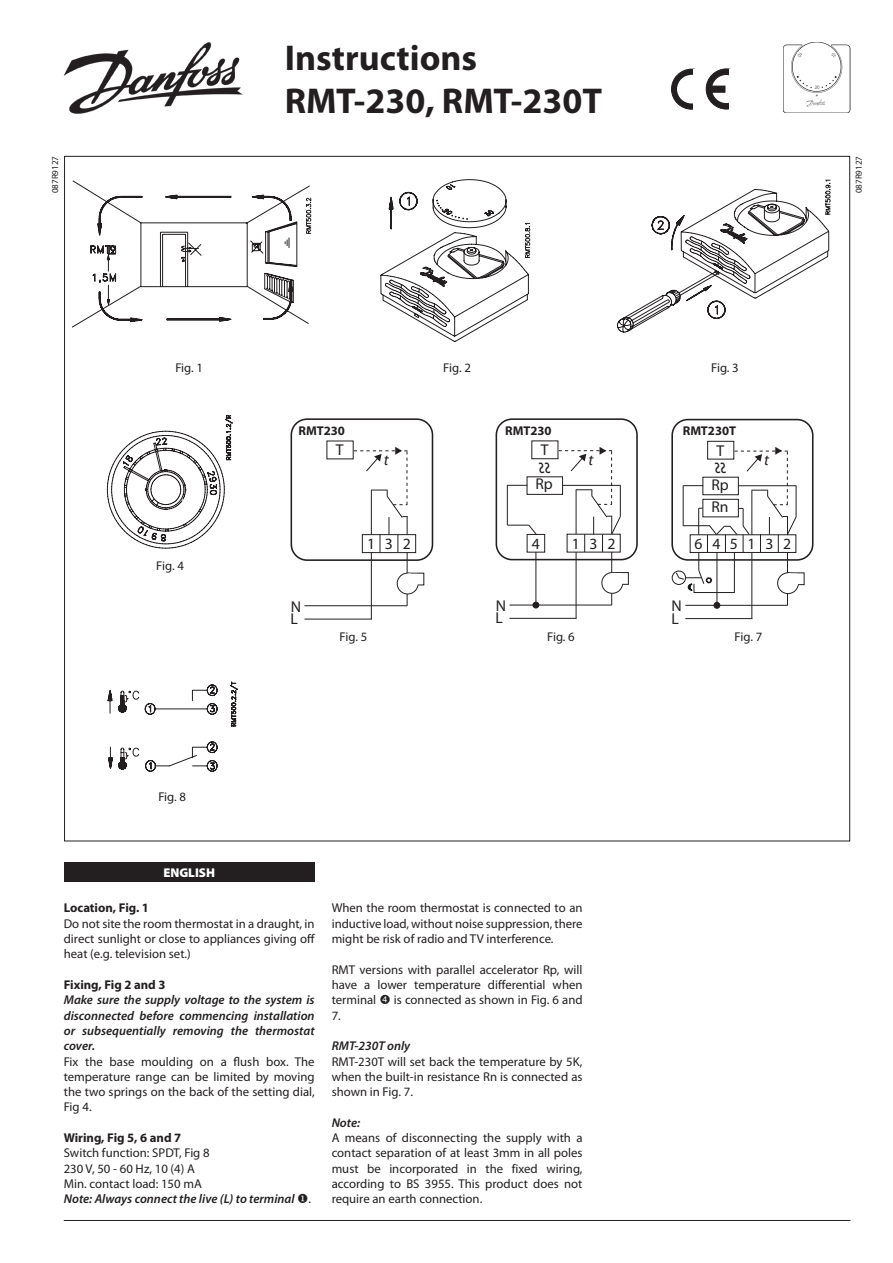
<style>
.page{position:relative;width:893px;height:1263px;background:#fff}
.page>*{position:absolute;margin:0;border:0;box-sizing:border-box;transform-origin:0 0}
.t1{font:700 36px "Myriad Pro";color:#231f20}
.t2{font:15.75px/12.6px "Myriad";color:#231f20}
.t3{font:italic 15.75px "Myriad";color:#231f20}
.t4{font:15.6px/12.6px "Myriad";letter-spacing:.62em;color:#231f20}
.t5{font:italic 15.6px "Myriad";color:#231f20}
.t6{font:12.75px/15.3px "Myriad Pro";color:#231f20;text-align:justify}
.t7{font:italic 600 12.75px/15.3px "Myriad Pro";color:#231f20;text-align:justify}
.t8{font:700 12.75px "Myriad Pro";color:#231f20}
.t9{font:900 12.75px "Myriad Pro";color:#fff}
.t10{font:9px "Myriad Pro";color:#231f20}
.s1{font-weight:400;font-style:normal}
</style>
<div class="page">
<img style="left:64px;top:43px;width:178px;height:70px">
<svg style="left:671px;top:69px;width:41px;height:40px"></svg>
<div style="left:671px;top:69px;width:41px;height:40px;border:1px solid #231f20;border-radius:50%"></div>
<div style="left:694px;top:69px;width:18px;height:40px;background:#fff"></div>
<div style="left:677px;top:75px;width:29px;height:28px;background:#fff;border-radius:50%"></div>
<div style="left:706px;top:69px;width:41px;height:40px;background:#231f20;border-radius:50%"></div>
<div style="left:706px;top:69px;width:41px;height:40px;border:1px solid #231f20;border-radius:50%"></div>
<svg style="left:711px;top:75px;width:30px;height:29px"></svg>
<div style="left:711px;top:74px;width:30px;height:30px;border:1px solid #231f20;border-radius:50%"></div>
<div style="left:729px;top:69px;width:19px;height:43px;background:#fff"></div>
<div style="left:711px;top:86px;width:14px;height:6px;background:#231f20"></div>
<img style="left:783px;top:43px;width:67px;height:70px">
<svg style="left:72px;top:180px;width:240px;height:148px"></svg>
<svg style="left:380px;top:179px;width:151px;height:162px"></svg>
<svg style="left:617px;top:180px;width:214px;height:152px"></svg>
<svg style="left:107px;top:415px;width:126px;height:133px"></svg>
<hr style="left:576px;top:490px;width:1px;height:129px;background:#231f20">
<hr style="left:611px;top:516px;width:1px;height:89px;background:#231f20">
<div style="left:602px;top:572px;width:21px;height:21px;background:#fff;border-radius:50%"></div>
<div style="left:601px;top:572px;width:22px;height:22px;border:1px solid #231f20;border-radius:50%"></div>
<div style="left:612px;top:572px;width:17px;height:13px;background:#fff;border:1px solid #231f20"></div>
<hr style="left:509px;top:618px;width:67px;height:1px;background:#231f20">
<hr style="left:509px;top:605px;width:103px;height:1px;background:#231f20">
<div style="left:531px;top:440px;width:27px;height:19px;border:1px solid #231f20"></div>
<div style="left:527px;top:476px;width:36px;height:19px;border:1px solid #231f20"></div>
<div style="left:527px;top:534px;width:18px;height:18px;border:1px solid #231f20"></div>
<svg style="left:508px;top:485px;width:19px;height:1px"></svg>
<hr style="left:507px;top:485px;width:1px;height:40px;background:#231f20">
<svg style="left:507px;top:524px;width:31px;height:12px"></svg>
<div style="left:496px;top:418px;width:142px;height:142px;border:2px solid #231f20;border-radius:16px"></div>
<hr style="left:535px;top:552px;width:1px;height:53px;background:#231f20">
<svg style="left:533px;top:602px;width:6px;height:6px"></svg>
<hr style="left:371px;top:490px;width:1px;height:129px;background:#231f20">
<hr style="left:407px;top:516px;width:1px;height:90px;background:#231f20">
<div style="left:413px;top:572px;width:9px;height:23px;border:1px solid #fff"></div>
<div style="left:397px;top:573px;width:21px;height:21px;background:#fff;border-radius:50%"></div>
<div style="left:397px;top:573px;width:21px;height:21px;border:1px solid #231f20;border-radius:50%"></div>
<div style="left:408px;top:573px;width:16px;height:12px;background:#fff"></div>
<div style="left:407px;top:574px;width:10px;height:12px;background:#fff"></div>
<div style="left:362px;top:534px;width:54px;height:19px;background:#fff;border:1px solid #231f20"></div>
<hr style="left:304px;top:619px;width:68px;height:1px;background:#231f20">
<hr style="left:304px;top:605px;width:103px;height:1px;background:#231f20">
<div style="left:291px;top:418px;width:142px;height:143px;border:2px solid #231f20;border-radius:16px"></div>
<hr style="left:751px;top:490px;width:1px;height:129px;background:#231f20">
<hr style="left:787px;top:516px;width:1px;height:89px;background:#231f20">
<div style="left:777px;top:572px;width:22px;height:22px;border:1px solid #231f20;border-radius:50%"></div>
<div style="left:788px;top:573px;width:16px;height:12px;background:#fff"></div>
<hr style="left:685px;top:618px;width:67px;height:1px;background:#231f20">
<hr style="left:685px;top:605px;width:102px;height:1px;background:#231f20">
<div style="left:707px;top:441px;width:27px;height:18px;border:1px solid #231f20"></div>
<div style="left:671px;top:419px;width:142px;height:142px;border:2px solid #231f20;border-radius:16px"></div>
<hr style="left:717px;top:552px;width:1px;height:53px;background:#231f20">
<div style="left:714px;top:602px;width:6px;height:7px;border:1px solid #231f20;border-radius:50%"></div>
<hr style="left:694px;top:592px;width:41px;height:1px;background:#231f20">
<div style="left:672px;top:571px;width:14px;height:14px;border:1px solid #231f20;border-radius:50%"></div>
<svg style="left:108px;top:682px;width:130px;height:90px"></svg>
<div style="left:64px;top:862px;width:251px;height:20px;background:#231f20"></div>
<hr style="left:64px;top:1220px;width:786px;height:1px;background:#231f20">
<svg style="left:558px;top:447px;width:63px;height:105px"></svg>
<svg style="left:354px;top:450px;width:54px;height:103px"></svg>
<svg style="left:676px;top:447px;width:122px;height:145px"></svg>
<p class="t1" style="left:285px;top:37px;width:194px">Instructions</p>
<p class="t1" style="left:285px;top:80px;width:319px">RMT-230, RMT-230T</p>
<p class="t10" style="left:50px;top:193px;width:39px;rotate:-90deg">087R9127</p>
<p class="t10" style="left:854px;top:193px;width:39px;rotate:-90deg">087R9127</p>
<p class="t6" style="left:175px;top:360px;width:29px">Fig. 1</p>
<p class="t6" style="left:443px;top:360px;width:29px">Fig. 2</p>
<p class="t6" style="left:711px;top:360px;width:29px">Fig. 3</p>
<p class="t8" style="left:299px;top:424px;width:48px">RMT230</p>
<p class="t8" style="left:505px;top:424px;width:48px">RMT230</p>
<p class="t8" style="left:683px;top:423px;width:55px">RMT230T</p>
<p class="t2" style="left:336px;top:444px;width:9px">T</p>
<p class="t3" style="left:384px;top:452px;width:6px">t</p>
<p class="t4" style="left:541px;top:444px;width:9px">T</p>
<p class="t4" style="left:535px;top:478px;width:19px">Rp</p>
<p class="t5" style="left:588px;top:452px;width:6px">t</p>
<p class="t4" style="left:717px;top:445px;width:9px">T</p>
<p class="t4" style="left:711px;top:479px;width:19px">Rp</p>
<p class="t4" style="left:711px;top:501px;width:19px">Rn</p>
<p class="t5" style="left:764px;top:452px;width:6px">t</p>
<p class="t6" style="left:156px;top:559px;width:29px">Fig. 4</p>
<p class="t2" style="left:291px;top:601px;width:12px">N<br>L</p>
<p class="t2" style="left:367px;top:538px;width:45px">132</p>
<p class="t4" style="left:496px;top:600px;width:12px">N<br>L</p>
<p class="t4" style="left:532px;top:538px;width:10px">4</p>
<p class="t4" style="left:572px;top:538px;width:45px">132</p>
<p class="t4" style="left:694px;top:538px;width:10px">6</p>
<p class="t4" style="left:730px;top:538px;width:10px">5</p>
<p class="t4" style="left:712px;top:538px;width:10px">4</p>
<p class="t4" style="left:748px;top:538px;width:45px">132</p>
<p class="t4" style="left:671px;top:600px;width:12px">N<br>L</p>
<p class="t6" style="left:340px;top:629px;width:29px">Fig. 5</p>
<p class="t6" style="left:547px;top:629px;width:29px">Fig. 6</p>
<p class="t6" style="left:735px;top:629px;width:29px">Fig. 7</p>
<p class="t6" style="left:158px;top:789px;width:29px">Fig. 8</p>
<p class="t9" style="left:163px;top:865px;width:53px">ENGLISH</p>
<p class="t8" style="left:64px;top:901px;width:87px">Location, Fig. 1</p>
<p class="t6" style="left:64px;top:916px;width:253px">Do not site the room thermostat in a draught, in direct sunlight or close to appliances giving off heat (e.g. television set.)</p>
<p class="t8" style="left:64px;top:977px;width:103px">Fixing, Fig 2 and 3</p>
<p class="t7" style="left:64px;top:992px;width:252px">Make sure the supply voltage to the system is disconnected before commencing installation or subsequentially removing the thermostat cover.</p>
<p class="t6" style="left:64px;top:1054px;width:252px">Fix the base moulding on a flush box. The temperature range can be limited by moving the two springs on the back of the setting dial, Fig 4.</p>
<p class="t8" style="left:64px;top:1130px;width:119px">Wiring, Fig 5, 6 and 7</p>
<p class="t6" style="left:64px;top:1145px;width:147px">Switch function: SPDT, Fig 8</p>
<p class="t6" style="left:64px;top:1161px;width:133px">230 V, 50 - 60 Hz, 10 (4) A</p>
<p class="t6" style="left:64px;top:1176px;width:140px">Min. contact load: 150 mA</p>
<p class="t7" style="left:64px;top:1191px;width:249px">Note: Always connect the live (L) to terminal ◆<span class="s1">.</span></p>
<p class="t6" style="left:332px;top:901px;width:252px">When the room thermostat is connected to an inductive load, without noise suppression, there might be risk of radio and TV interference.</p>
<p class="t6" style="left:332px;top:962px;width:252px">RMT versions with parallel accelerator Rp, will have a lower temperature differential when terminal</p>
<p class="t6" style="left:394px;top:992px;width:190px">is connected as shown in Fig. 6 and</p>
<p class="t6" style="left:332px;top:1008px;width:11px">7.</p>
<p class="t7" style="left:332px;top:1038px;width:80px">RMT-230T only</p>
<p class="t6" style="left:332px;top:1054px;width:252px">RMT-230T will set back the temperature by 5K, when the built-in resistance Rn is connected as shown in Fig. 7.</p>
<p class="t7" style="left:332px;top:1115px;width:30px">Note:</p>
<p class="t6" style="left:332px;top:1130px;width:252px">A means of disconnecting the supply with a contact separation of at least 3mm in all poles must be incorporated in the fixed wiring, according to BS 3955. This product does not require an earth connection.</p>
</div>
